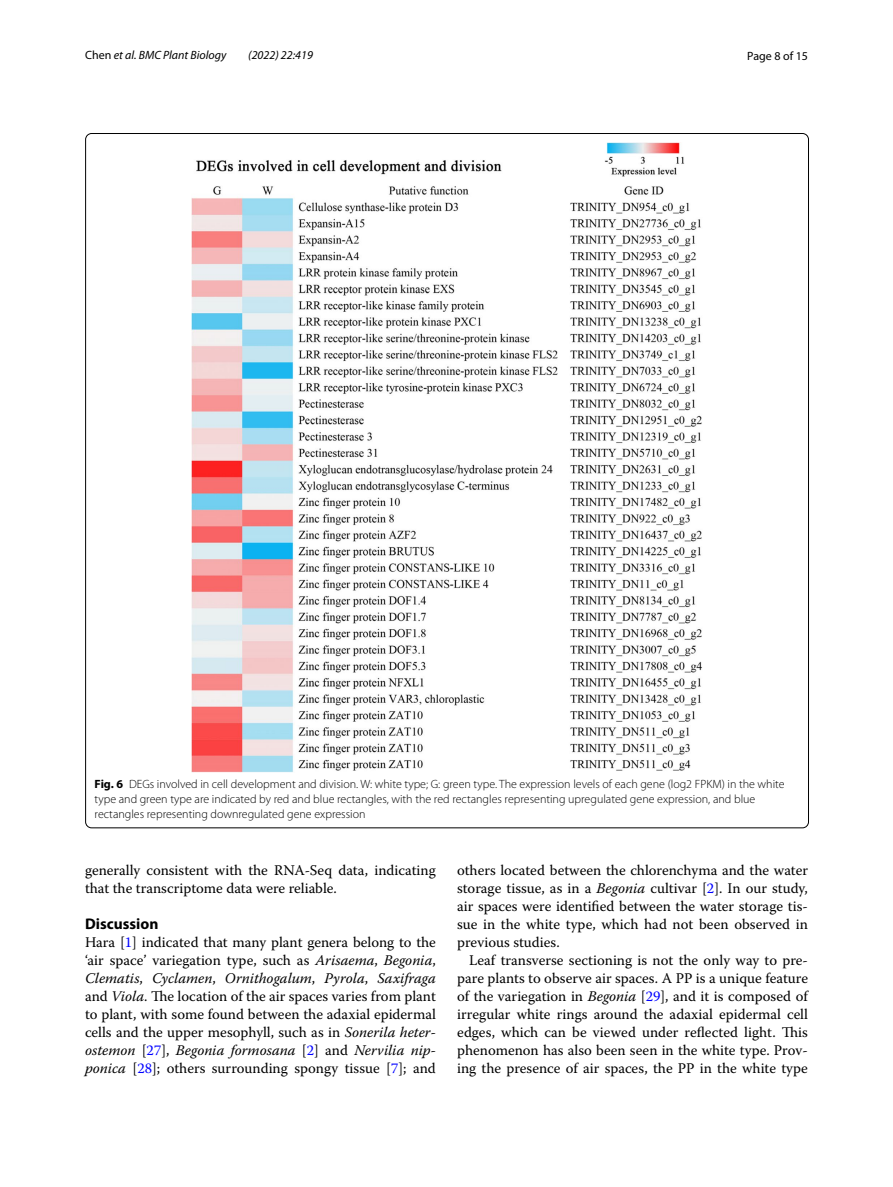
<style>
.page{position:relative;width:893px;height:1187px;background:#fff}
.page>*{position:absolute;margin:0;border:0;box-sizing:border-box;transform-origin:0 0}
.t1{font:700 15.45px "Myriad Pro";color:#000}
.t2{font:14.7px/18px "Warnock Pro";color:#000;text-align:justify}
.t3{font:300 12px/15px "Myriad Pro";color:#000}
.t4{font:italic 12px "Myriad Pro";color:#000}
.t5{font:12px "Myriad Pro";color:#000}
.s1{font-style:normal}
.s2{font-weight:700}
.s3{color:#00f}
.s4{font-style:italic}
</style>
<div class="page">
<img style="left:192px;top:142px;width:510px;height:630px">
<p class="t4" style="left:85px;top:48px;width:143px"><span class="s1">Chen</span> et al. BMC Plant Biology</p>
<p class="t4" style="left:248px;top:48px;width:66px">(2022) 22:419</p>
<p class="t5" style="left:747px;top:48px;width:62px">Page 8 of 15</p>
<p class="t3" style="left:95px;top:776px;width:692px"><span class="s2">Fig. 6</span> DEGs involved in cell development and division. W: white type; G: green type. The expression levels of each gene (log2 FPKM) in the white type and green type are indicated by red and blue rectangles, with the red rectangles representing upregulated gene expression, and blue rectangles representing downregulated gene expression</p>
<p class="t2" style="left:85px;top:860px;width:352px">generally consistent with the RNA-Seq data, indicating that the transcriptome data were reliable.</p>
<p class="t1" style="left:85px;top:913px;width:75px">Discussion</p>
<p class="t2" style="left:85px;top:932px;width:352px">Hara [<span class="s3">1</span>] indicated that many plant genera belong to the ‘air space’ variegation type, such as <span class="s4">Arisaema</span>, <span class="s4">Begonia</span>, <span class="s4">Clematis</span>, <span class="s4">Cyclamen</span>, <span class="s4">Ornithogalum</span>, <span class="s4">Pyrola</span>, <span class="s4">Saxifraga </span>and <span class="s4">Viola</span>. The location of the air spaces varies from plant to plant, with some found between the adaxial epidermal cells and the upper mesophyll, such as in <span class="s4">Sonerila heter&shy;ostemon</span> [<span class="s3">27</span>], <span class="s4">Begonia formosana</span> [<span class="s3">2</span>] and <span class="s4">Nervilia nip&shy;ponica</span> [<span class="s3">28</span>]; others surrounding spongy tissue [<span class="s3">7</span>]; and</p>
<p class="t2" style="left:457px;top:860px;width:352px">others located between the chlorenchyma and the water storage tissue, as in a <span class="s4">Begonia</span> cultivar [<span class="s3">2</span>]. In our study, air spaces were identified between the water storage tis&shy;sue in the white type, which had not been observed in previous studies.</p>
<p class="t2" style="left:457px;top:950px;width:352px;text-indent:12px">Leaf transverse sectioning is not the only way to pre&shy;pare plants to observe air spaces. A PP is a unique feature of the variegation in <span class="s4">Begonia</span> [<span class="s3">29</span>], and it is composed of irregular white rings around the adaxial epidermal cell edges, which can be viewed under reflected light. This phenomenon has also been seen in the white type. Prov&shy;ing the presence of air spaces, the PP in the white type</p>
</div>
